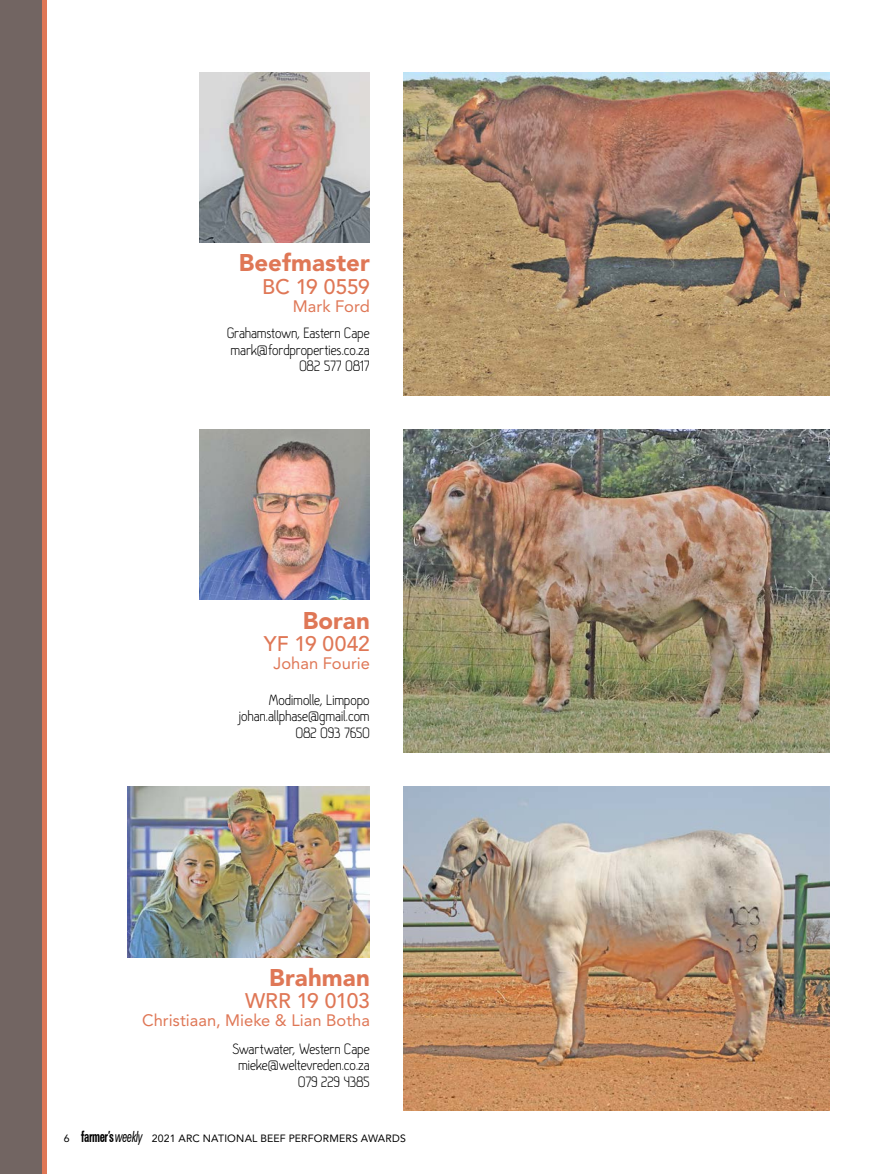
<style>
.page{position:relative;width:893px;height:1174px;background:#fff}
.page>*{position:absolute;margin:0;border:0;box-sizing:border-box;transform-origin:0 0}
.t1{font:900 24px "Avenir LT Std";letter-spacing:.005em;color:#df7756}
.t2{font:500 21px "Avenir LT Std";letter-spacing:-.005em;color:#df7756}
.t3{font:300 16.5px/16.5px "Hallosans";letter-spacing:-.015em;color:#000;text-align:right}
.t4{font:16.5px "Avenir LT Std";color:#df7756}
.t5{font:10.5px "Avenir LT Std";letter-spacing:.02em;color:#000}
.s1{font-family:"Zurich BT";font-weight:700;font-stretch:condensed;font-size:15.45px}
.s2{font-family:"Zurich BT";font-style:italic;font-stretch:condensed;font-size:15.45px}
</style>
<div class="page">
<img style="left:404px;top:72px;width:425px;height:323px">
<img style="left:404px;top:429px;width:425px;height:324px">
<img style="left:404px;top:787px;width:425px;height:323px">
<img style="left:200px;top:429px;width:170px;height:171px">
<img style="left:200px;top:72px;width:170px;height:170px">
<img style="left:128px;top:787px;width:242px;height:170px">
<div style="left:0;top:0;width:43px;height:1174px;background:#726562"></div>
<hr style="left:43px;top:0;width:4px;height:1174px;background:#df7756">
<p class="t1" style="left:239px;top:248px;width:133px">Beefmaster</p>
<p class="t2" style="left:262px;top:274px;width:109px">BC 19 0559</p>
<p class="t4" style="left:293px;top:296px;width:79px">Mark Ford</p>
<p class="t3" style="left:227px;top:325px;width:144px">Grahamstown, Eastern Cape mark@fordproperties.co.za<br>082 577 0817</p>
<p class="t1" style="left:303px;top:605px;width:69px">Boran</p>
<p class="t2" style="left:264px;top:631px;width:108px">YF 19 0042</p>
<p class="t4" style="left:273px;top:654px;width:98px">Johan Fourie</p>
<p class="t3" style="left:239px;top:691px;width:132px">Modimolle, Limpopo johan.allphase@gmail.com<br>082 093 7650</p>
<p class="t1" style="left:269px;top:963px;width:102px">Brahman</p>
<p class="t2" style="left:245px;top:989px;width:126px">WRR 19 0103</p>
<p class="t4" style="left:142px;top:1011px;width:229px">Christiaan, Mieke &amp; Lian Botha</p>
<p class="t3" style="left:232px;top:1040px;width:139px">Swartwater, Western Cape mieke@weltevreden.co.za<br>079 229 4385</p>
<p class="t5" style="left:64px;top:1132px;width:344px">6 <span class="s1">farmer’s</span><span class="s2">weekly</span> 2021 ARC NATIONAL BEEF PERFORMERS AWARDS</p>
</div>
